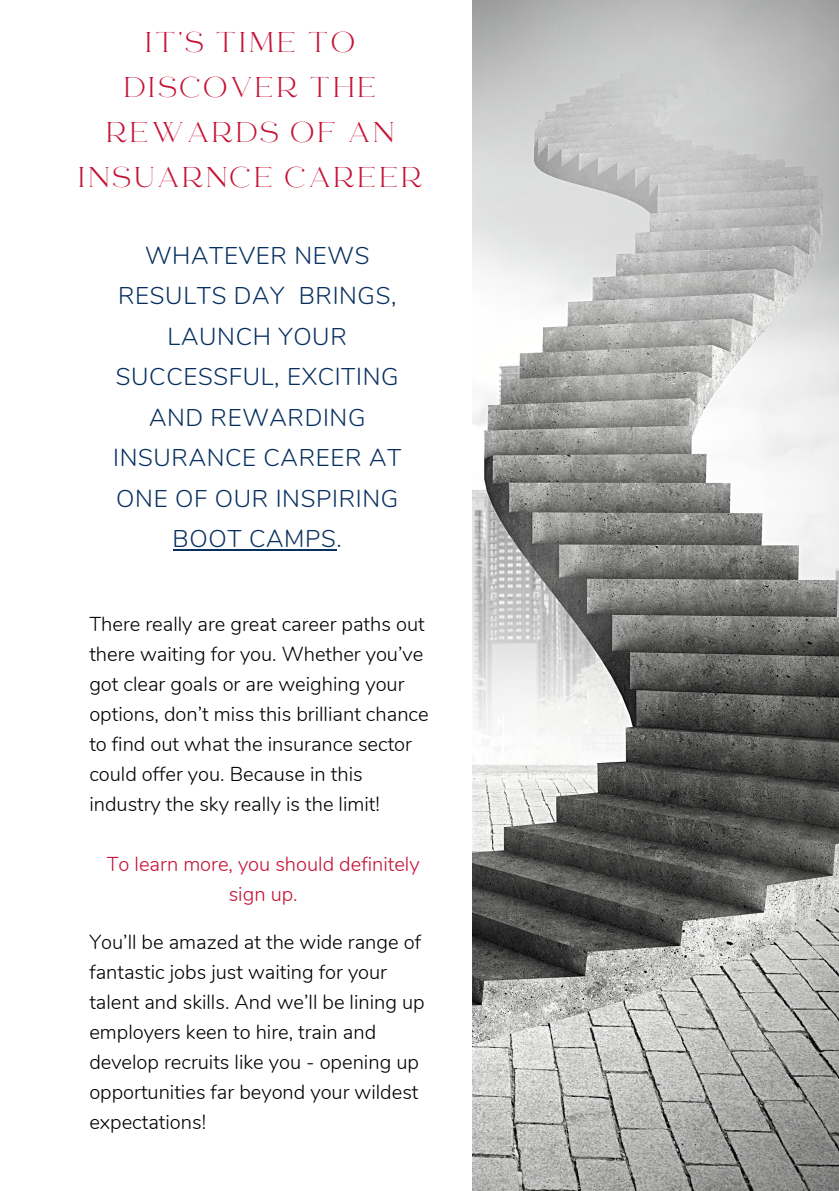
<style>
.page{position:relative;width:839px;height:1191px;background:#fff}
.page>*{position:absolute;margin:0;border:0;box-sizing:border-box;transform-origin:0 0}
.t1{font:28.4px/45px "RTL Ansam Ansam";letter-spacing:.07em;color:#c51236;text-align:center}
.t2{font:300 24.2px/40.4px "Nunito";letter-spacing:.025em;color:#072f5f;text-align:center}
.t3{font:300 20px/30px "Nunito";color:#000}
.t4{font:300 20px/30px "Nunito";color:#c51236;text-align:center}
</style>
<div class="page">
<img style="left:473px;top:0;width:365px;height:1191px">
<hr style="left:173px;top:549px;width:163px;height:1px;background:#072f5f">
<h1 class="t1" style="left:79px;top:22px;width:346px">IT'S TIME TO<br>DISCOVER THE<br>REWARDS OF AN<br>INSUARNCE CAREER</h1>
<p class="t2" style="left:113px;top:236px;width:290px">WHATEVER NEWS<br>RESULTS DAY BRINGS,<br>LAUNCH YOUR<br>SUCCESSFUL, EXCITING<br>AND REWARDING<br>INSURANCE CAREER AT<br>ONE OF OUR INSPIRING<br>BOOT CAMPS.</p>
<p class="t3" style="left:89px;top:609px;width:341px">There really are great career paths out there waiting for you. Whether you’ve got clear goals or are weighing your options, don’t miss this brilliant chance to find out what the insurance sector could offer you. Because in this industry the sky really is the limit!</p>
<p class="t4" style="left:107px;top:849px;width:314px">To learn more, you should definitely sign up.</p>
<p class="t3" style="left:89px;top:927px;width:337px">You’ll be amazed at the wide range of fantastic jobs just waiting for your talent and skills. And we’ll be lining up employers keen to hire, train and develop recruits like you - opening up opportunities far beyond your wildest expectations!</p>
</div>
